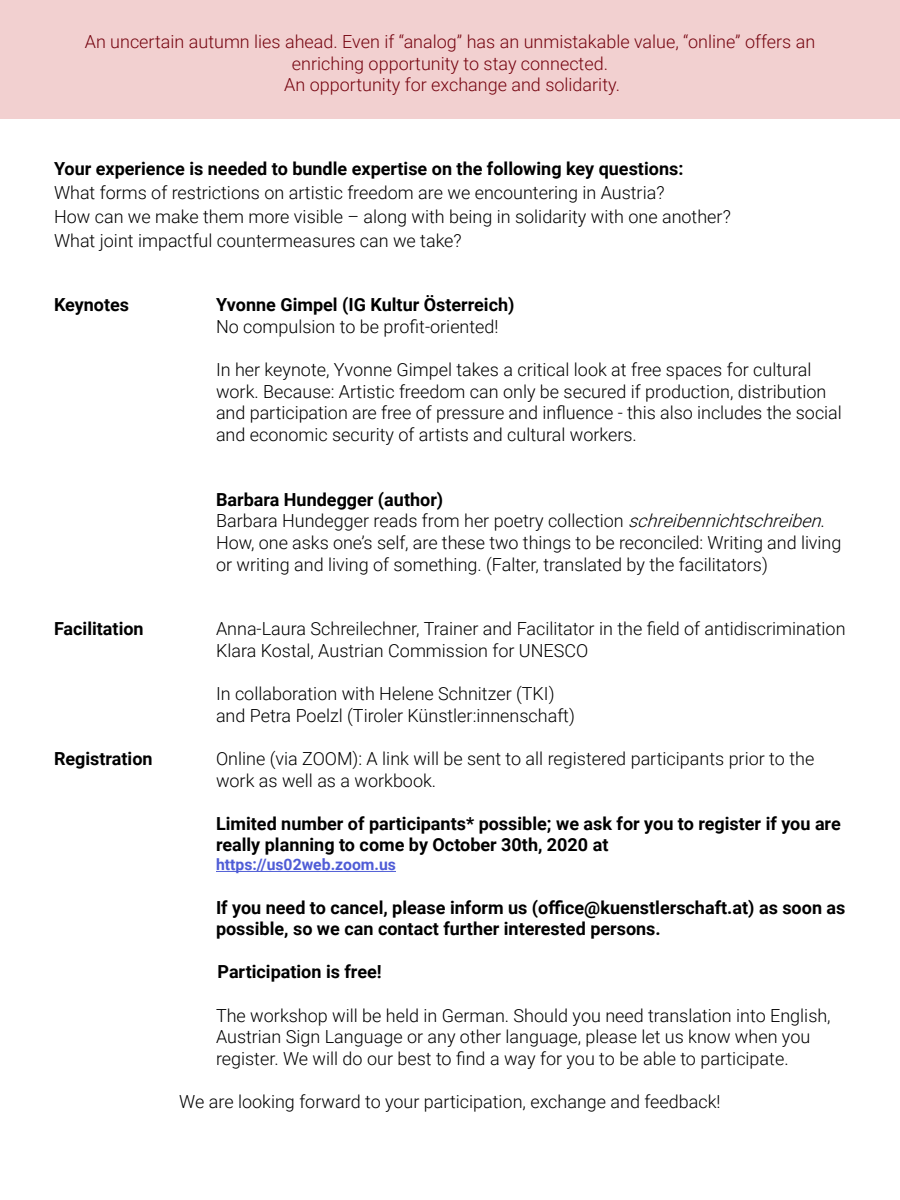
<style>
.page{position:relative;width:900px;height:1200px;background:#fff}
.page>*{position:absolute;margin:0;border:0;box-sizing:border-box;transform-origin:0 0}
.t1{font:300 18px/21.6px "Roboto";color:#000}
.t2{font:700 18px/21.6px "Roboto";color:#000}
.t3{font:300 18px "Roboto";color:#760410}
.s1{font-style:italic}
</style>
<div class="page">
<hr style="left:216px;top:871px;width:180px;height:1px;background:#4f5cd6">
<div style="left:0;top:0;width:900px;height:118px;background:#f2d0d0"></div>
<p class="t3" style="left:85px;top:29px;width:732px">An uncertain autumn lies ahead. Even if “analog” has an unmistakable value, “online” offers an</p>
<p class="t3" style="left:292px;top:51px;width:318px">enriching opportunity to stay connected.</p>
<p class="t3" style="left:284px;top:72px;width:337px">An opportunity for exchange and solidarity.</p>
<p class="t2" style="left:54px;top:157px;width:631px">Your experience is needed to bundle expertise on the following key questions:</p>
<p class="t1" style="left:54px;top:181px;width:612px">What forms of restrictions on artistic freedom are we encountering in Austria?</p>
<p class="t1" style="left:54px;top:205px;width:678px">How can we make them more visible – along with being in solidarity with one another?</p>
<p class="t1" style="left:54px;top:229px;width:409px">What joint impactful countermeasures can we take?</p>
<p class="t2" style="left:54px;top:294px;width:77px">Keynotes</p>
<p class="t2" style="left:216px;top:294px;width:300px">Yvonne Gimpel (IG Kultur Österreich)</p>
<p class="t1" style="left:216px;top:315px;width:284px">No compulsion to be profit-oriented!</p>
<p class="t1" style="left:216px;top:358px;width:627px">In her keynote, Yvonne Gimpel takes a critical look at free spaces for cultural work. Because: Artistic freedom can only be secured if production, distribution and participation are free of pressure and influence - this also includes the social and economic security of artists and cultural workers.</p>
<p class="t2" style="left:216px;top:488px;width:229px">Barbara Hundegger (author)</p>
<p class="t1" style="left:216px;top:510px;width:613px">Barbara Hundegger reads from her poetry collection <span class="s1">schreibennichtschreiben</span>.</p>
<p class="t1" style="left:216px;top:531px;width:627px">How, one asks one’s self, are these two things to be reconciled: Writing and living or writing and living of something. (Falter, translated by the facilitators)</p>
<p class="t2" style="left:54px;top:618px;width:91px">Facilitation</p>
<p class="t1" style="left:216px;top:618px;width:631px">Anna-Laura Schreilechner, Trainer and Facilitator in the field of antidiscrimination</p>
<p class="t1" style="left:216px;top:639px;width:374px">Klara Kostal, Austrian Commission for UNESCO</p>
<p class="t1" style="left:216px;top:682px;width:340px">In collaboration with Helene Schnitzer (TKI)</p>
<p class="t1" style="left:216px;top:704px;width:360px">and Petra Poelzl (Tiroler Künstler:innenschaft)</p>
<p class="t2" style="left:54px;top:747px;width:100px">Registration</p>
<p class="t1" style="left:216px;top:747px;width:600px">Online (via ZOOM): A link will be sent to all registered participants prior to the work as well as a workbook.</p>
<p class="t2" style="left:216px;top:812px;width:626px">Limited number of participants* possible; we ask for you to register if you are really planning to come by October 30th, 2020 at</p>
<p class="t2" style="left:216px;top:896px;width:631px">If you need to cancel, please inform us (office@kuenstlerschaft.at) as soon as possible, so we can contact further interested persons.</p>
<p class="t2" style="left:218px;top:960px;width:166px">Participation is free!</p>
<p class="t1" style="left:216px;top:1004px;width:616px">The workshop will be held in German. Should you need translation into English,</p>
<p class="t1" style="left:216px;top:1025px;width:596px">Austrian Sign Language or any other language, please let us know when you</p>
<p class="t1" style="left:216px;top:1047px;width:574px">register. We will do our best to find a way for you to be able to participate.</p>
<p class="t1" style="left:179px;top:1090px;width:543px">We are looking forward to your participation, exchange and feedback!</p>
</div>
